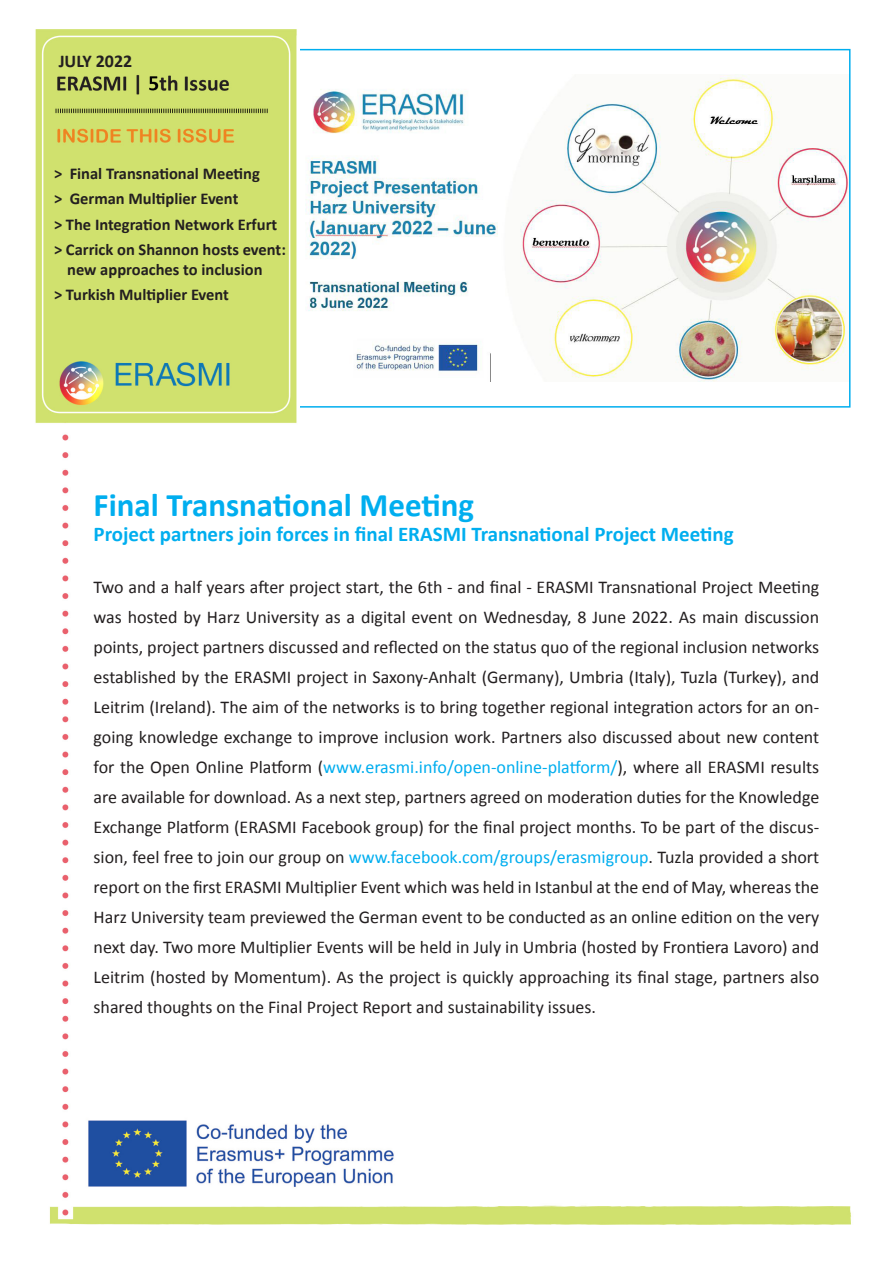
<style>
.page{position:relative;width:893px;height:1263px;background:#fff}
.page>*{position:absolute;margin:0;border:0;box-sizing:border-box;transform-origin:0 0}
.t1{font:700 33px "Calibri";color:#00aeef}
.t2{font:700 21px "Calibri";color:#00aeef}
.t3{font:18px/30px "Calibri";color:#231f20;text-align:justify}
.t4{font:700 18px "Calibri";color:#231f20}
.t5{font:700 16.5px/25.5px "Calibri";color:#231f20}
.s1{color:#00aeef}
</style>
<div class="page">
<img style="left:35px;top:30px;width:817px;height:1195px">
<img style="left:301px;top:75px;width:546px;height:307px">
<div style="left:298px;top:49px;width:552px;height:359px;border:2px solid #00aeef"></div>
<hr style="left:297px;top:45px;width:3px;height:372px;background:#fff">
<div style="left:49px;top:49px;width:109px;height:20px;background:#d0e16e"></div>
<p class="t4" style="left:59px;top:50px;width:75px">JULY 2022</p>
<p class="t5" style="left:54px;top:160px;width:233px">&gt; Final Transnational Meeting<br>&gt; German Multiplier Event<br>&gt; The Integration Network Erfurt &gt; Carrick on Shannon hosts event:</p>
<p class="t5" style="left:54px;top:256px;width:210px;text-indent:13px">new approaches to inclusion &gt; Turkish Multiplier Event</p>
<h1 class="t1" style="left:94px;top:484px;width:382px">Final Transnational Meeting</h1>
<p class="t2" style="left:94px;top:521px;width:642px">Project partners join forces in final ERASMI Transnational Project Meeting</p>
<p class="t3" style="left:94px;top:571px;width:727px">Two and a half years after project start, the 6th - and final - ERASMI Transnational Project Meeting was hosted by Harz University as a digital event on Wednesday, 8 June 2022. As main discussion points, project partners discussed and reflected on the status quo of the regional inclusion networks established by the ERASMI project in Saxony-Anhalt (Germany), Umbria (Italy), Tuzla (Turkey), and Leitrim (Ireland). The aim of the networks is to bring together regional integration actors for an on&shy;going knowledge exchange to improve inclusion work. Partners also discussed about new content for the Open Online Platform (<span class="s1">www.erasmi.info/open-online-platform/</span>), where all ERASMI results are available for download. As a next step, partners agreed on moderation duties for the Knowledge Exchange Platform (ERASMI Facebook group) for the final project months. To be part of the discus&shy;sion, feel free to join our group on <span class="s1">www.facebook.com/groups/erasmigroup</span>. Tuzla provided a short report on the first ERASMI Multiplier Event which was held in Istanbul at the end of May, whereas the Harz University team previewed the German event to be conducted as an online edition on the very next day. Two more Multiplier Events will be held in July in Umbria (hosted by Frontiera Lavoro) and Leitrim (hosted by Momentum). As the project is quickly approaching its final stage, partners also shared thoughts on the Final Project Report and sustainability issues.</p>
</div>
